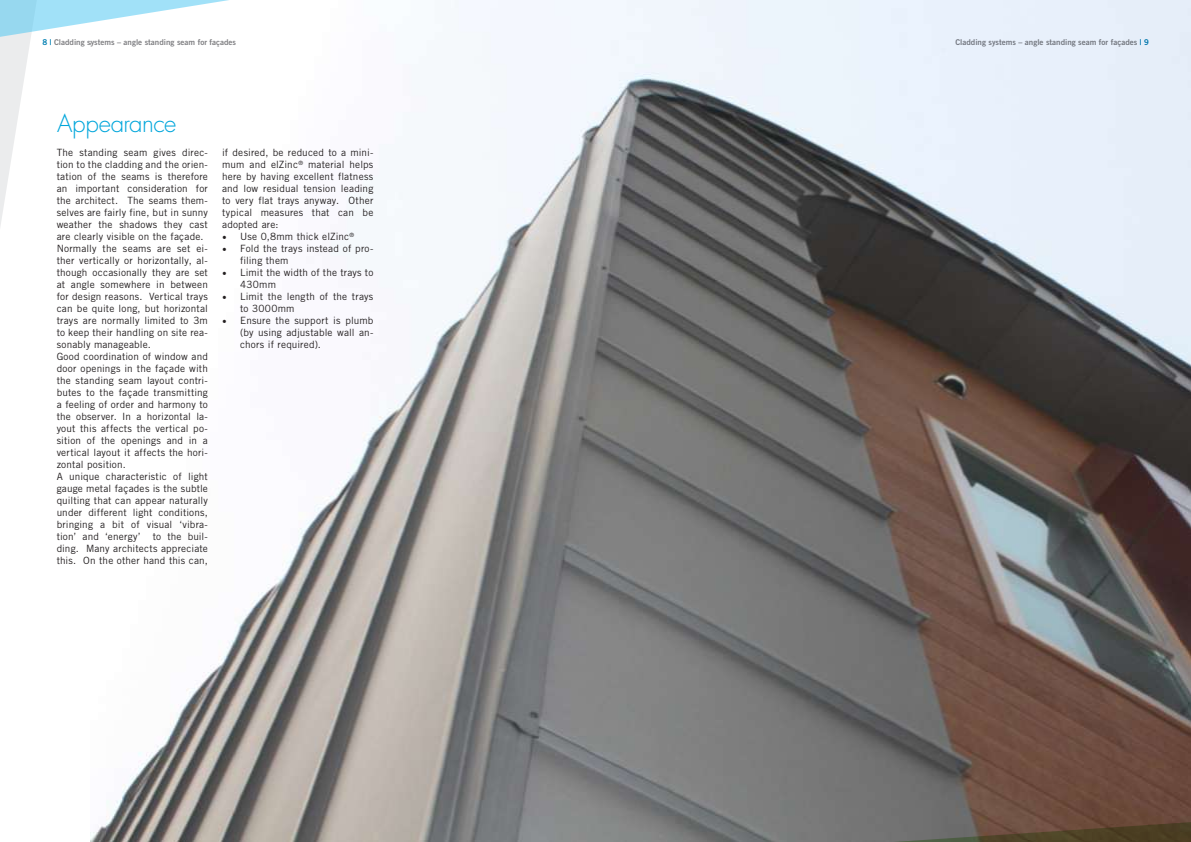
<style>
.page{position:relative;width:1191px;height:842px;background:#fff}
.page>*{position:absolute;margin:0;border:0;box-sizing:border-box;transform-origin:0 0}
.t1{font:300 24px "Futura Std";letter-spacing:-.02em;color:#00a6db}
.t2{font:10px/12px "Trade Gothic LT Std";letter-spacing:.015em;color:#231f20}
.t3{font:8px "Trade Gothic LT Std Bd 2";color:#808083}
.s1{color:#007fb2}
.s2{font-family:"Minion Pro";font-size:12px}
</style>
<div class="page">
<svg style="left:0;top:0;width:91px;height:226px"></svg>
<img style="left:91px;top:0;width:1100px;height:842px">
<p class="t3" style="left:43px;top:37px;width:195px"><span class="s1">8 |</span> Cladding systems – angle standing seam for façades</p>
<p class="t3" style="left:955px;top:37px;width:195px">Cladding systems – angle standing seam for façades <span class="s1">| 9</span></p>
<h1 class="t1" style="left:57px;top:109px;width:121px">Appearance</h1>
<p class="t2" style="left:57px;top:146px;width:153px">The standing seam gives direc&shy;tion to the cladding and the orien&shy;tation of the seams is therefore an important consideration for the architect. The seams them&shy;selves are fairly fine, but in sunny weather the shadows they cast are clearly visible on the façade.<br>Normally the seams are set ei&shy;ther vertically or horizontally, al&shy;though occasionally they are set at angle somewhere in between for design reasons. Vertical trays can be quite long, but horizontal trays are normally limited to 3m to keep their handling on site rea&shy;sonably manageable.<br>Good coordination of window and door openings in the façade with the standing seam layout contri&shy;butes to the façade transmitting a feeling of order and harmony to the observer. In a horizontal la&shy;yout this affects the vertical po&shy;sition of the openings and in a vertical layout it affects the hori&shy;zontal position.<br>A unique characteristic of light gauge metal façades is the subtle quilting that can appear naturally under different light conditions, bringing a bit of visual ‘vibra&shy;tion’ and ‘energy’ to the buil&shy;ding. Many architects appreciate this. On the other hand this can,</p>
<p class="t2" style="left:222px;top:146px;width:153px;text-align:justify">if desired, be reduced to a mini&shy;mum and elZinc<sup>®</sup> material helps here by having excellent flatness and low residual tension leading to very flat trays anyway. Other typical measures that can be adopted are:</p>
<p class="t2" style="left:222px;top:230px;width:134px"><span class="s2">•</span> Use 0,8mm thick elZinc<sup>®</sup></p>
<p class="t2" style="left:240px;top:242px;width:135px;text-indent:-18px"><span class="s2">•</span> Fold the trays instead of pro&shy;filing them</p>
<p class="t2" style="left:240px;top:266px;width:135px;text-indent:-18px"><span class="s2">•</span> Limit the width of the trays to<br>430mm</p>
<p class="t2" style="left:240px;top:290px;width:135px;text-indent:-18px"><span class="s2">•</span> Limit the length of the trays to 3000mm</p>
<p class="t2" style="left:240px;top:314px;width:135px;text-align:justify;text-indent:-18px"><span class="s2">•</span> Ensure the support is plumb (by using adjustable wall an&shy;chors if required).</p>
</div>
